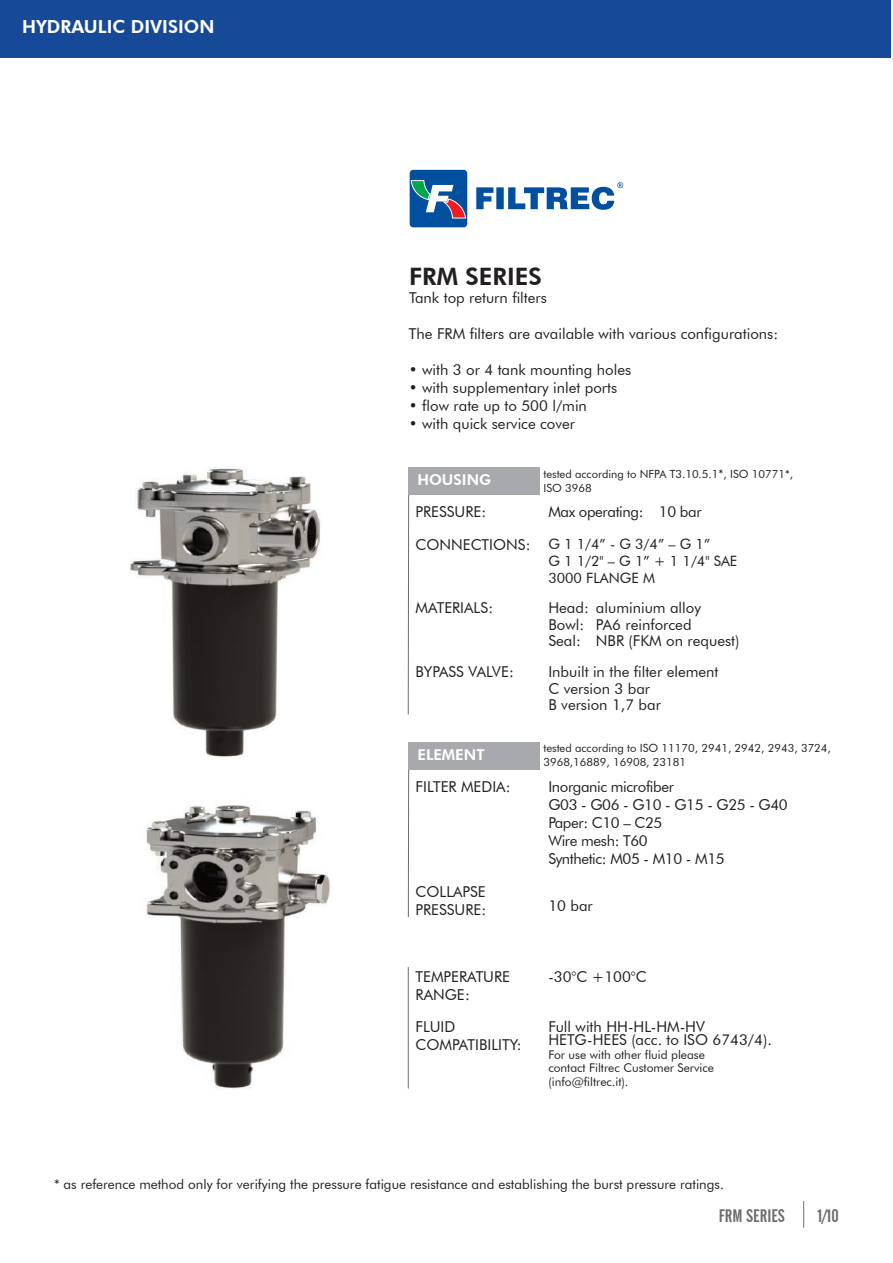
<style>
.page{position:relative;width:893px;height:1263px;background:#fff}
.page>*{position:absolute;margin:0;border:0;box-sizing:border-box;transform-origin:0 0}
.t1{font:800 24px "Futura BT";color:#231f20}
.t2{font:800 18px "Futura BT";color:#fff}
.t3{font:18px "Alternate Gothic No 2 BT";color:#6c6d70}
.t4{font:15px/16.5px "Futura BT";color:#231f20}
.t5{font:15px/18px "Futura BT";letter-spacing:-.025em;color:#231f20}
.t6{font:800 15px "Futura BT";color:#fff}
.t7{font:14.25px/17.1px "Futura BT";color:#231f20}
.t8{font:13.5px "Futura BT";color:#231f20}
.t9{font:12px/13.5px "Futura BT";color:#231f20}
.t10{font:11.25px/13.8px "Futura BT";color:#231f20}
.s1{font-size:12px}
.s2{font-size:15px}
</style>
<div class="page">
<img style="left:129px;top:467px;width:201px;height:623px">
<svg style="left:410px;top:170px;width:57px;height:58px;background:#366da2"></svg>
<svg style="left:476px;top:182px;width:147px;height:28px"></svg>
<hr style="left:408px;top:486px;width:1px;height:228px;background:#6c6d70">
<div style="left:408px;top:468px;width:132px;height:27px;background:#a8a9ad"></div>
<hr style="left:408px;top:765px;width:1px;height:152px;background:#6c6d70">
<div style="left:408px;top:742px;width:132px;height:27px;background:#a8a9ad"></div>
<hr style="left:408px;top:967px;width:1px;height:121px;background:#6c6d70">
<div style="left:0;top:0;width:891px;height:57px;background:#174999"></div>
<svg style="left:803px;top:1201px;width:1px;height:27px"></svg>
<p class="t2" style="left:22px;top:16px;width:194px">HYDRAULIC DIVISION</p>
<h1 class="t1" style="left:409px;top:261px;width:134px">FRM SERIES</h1>
<p class="t4" style="left:409px;top:289px;width:139px">Tank top return filters</p>
<p class="t4" style="left:409px;top:325px;width:371px">The FRM filters are available with various configurations:</p>
<p class="t4" style="left:409px;top:361px;width:224px">• with 3 or 4 tank mounting holes</p>
<p class="t4" style="left:409px;top:379px;width:210px">• with supplementary inlet ports</p>
<p class="t4" style="left:409px;top:397px;width:180px">• flow rate up to 500 l/min</p>
<p class="t4" style="left:409px;top:415px;width:168px">• with quick service cover</p>
<p class="t6" style="left:417px;top:471px;width:75px">HOUSING</p>
<p class="t10" style="left:543px;top:467px;width:251px">tested according to NFPA T3.10.5.1<span class="s1">*</span>, ISO 10771*,<br>ISO 3968</p>
<p class="t4" style="left:416px;top:503px;width:72px">PRESSURE:</p>
<p class="t5" style="left:548px;top:503px;width:155px">Max operating: 10 bar</p>
<p class="t7" style="left:548px;top:535px;width:190px;text-indent:-133px"><span class="s2">CONNECTIONS:</span> G 1 1/4” - G 3/4” – G 1”<br>G 1 1/2" – G 1” + 1 1/4" SAE<br>3000 FLANGE M</p>
<p class="t4" style="left:416px;top:599px;width:79px">MATERIALS:</p>
<p class="t4" style="left:548px;top:599px;width:193px">Head: aluminium alloy<br>Bowl: PA6 reinforced<br>Seal: NBR (FKM on request)</p>
<p class="t4" style="left:416px;top:663px;width:100px">BYPASS VALVE:</p>
<p class="t4" style="left:548px;top:663px;width:172px">Inbuilt in the filter element<br>C version 3 bar<br>B version 1,7 bar</p>
<p class="t6" style="left:417px;top:745px;width:69px">ELEMENT</p>
<p class="t10" style="left:543px;top:741px;width:289px">tested according to ISO 11170, 2941, 2942, 2943, 3724,<br>3968,16889, 16908, 23181</p>
<p class="t4" style="left:416px;top:778px;width:97px">FILTER MEDIA:</p>
<p class="t5" style="left:548px;top:777px;width:241px">Inorganic microfiber<br>G03 - G06 - G10 - G15 - G25 - G40<br>Paper: C10 – C25<br>Wire mesh: T60<br>Synthetic: M05 - M10 - M15</p>
<p class="t4" style="left:416px;top:883px;width:72px;line-height:18px">COLLAPSE<br>PRESSURE:</p>
<p class="t4" style="left:548px;top:897px;width:46px">10 bar</p>
<p class="t4" style="left:416px;top:967px;width:96px;line-height:18px">TEMPERATURE<br>RANGE:</p>
<p class="t4" style="left:548px;top:968px;width:100px">-30°C +100°C</p>
<p class="t4" style="left:416px;top:1017px;width:107px;line-height:18px">FLUID<br>COMPATIBILITY:</p>
<p class="t4" style="left:548px;top:1020px;width:225px;line-height:13.5px">Full with HH-HL-HM-HV<br>HETG-HEES (acc. to ISO 6743/4).</p>
<p class="t9" style="left:548px;top:1048px;width:167px">For use with other fluid please contact Filtrec Customer Service (info@filtrec.it).</p>
<p class="t8" style="left:54px;top:1176px;width:671px">* as reference method only for verifying the pressure fatigue resistance and establishing the burst pressure ratings.</p>
<p class="t3" style="left:719px;top:1206px;width:68px">FRM SERIES</p>
<p class="t3" style="left:818px;top:1206px;width:23px">1/10</p>
</div>
